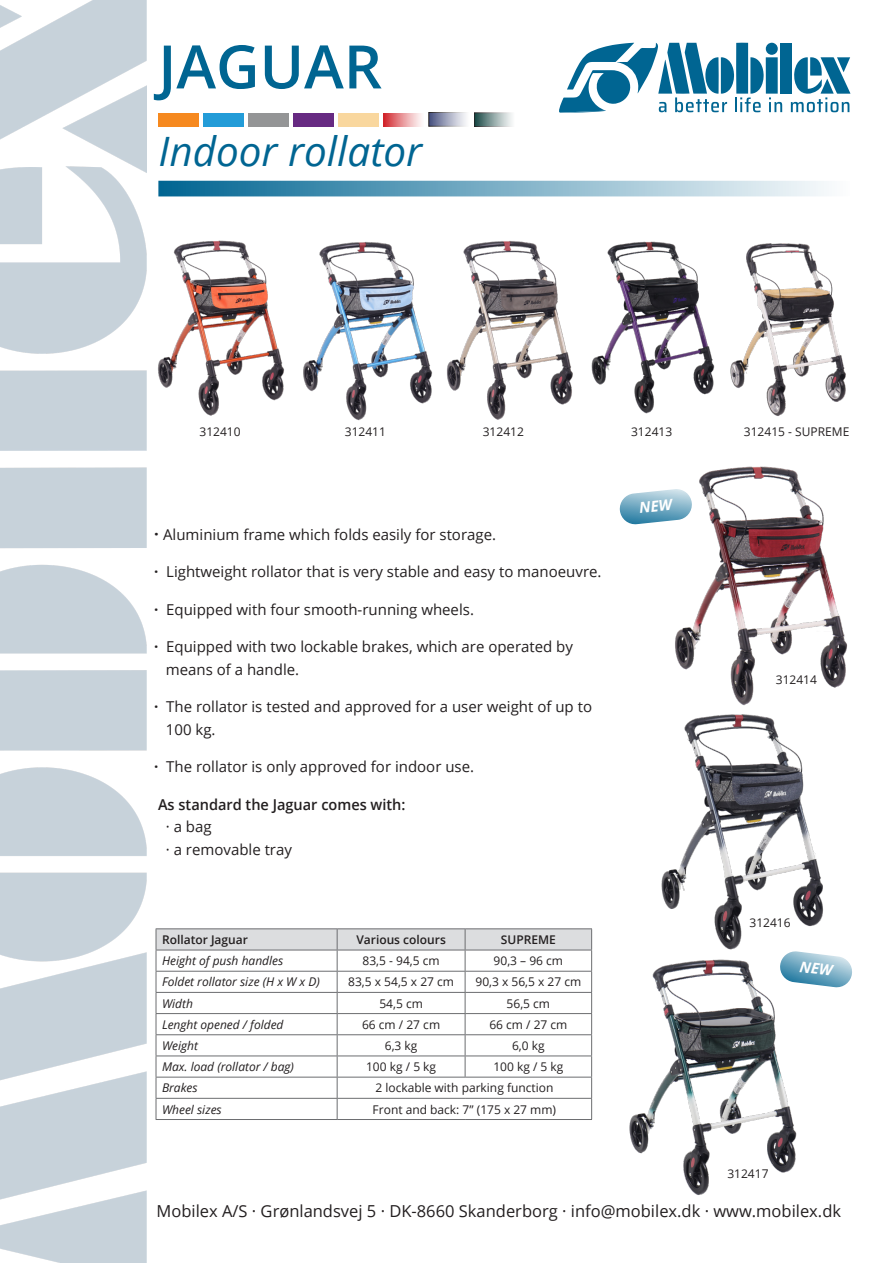
<style>
.page{position:relative;width:893px;height:1263px;background:#fff}
.page>*{position:absolute;margin:0;border:0;box-sizing:border-box;transform-origin:0 0}
.t1{font:600 60px "Open Sans";color:#006592}
.t2{font:italic 40.5px "Open Sans";color:#006592}
.t3{font:16.5px "Open Sans";color:#231f20}
.t4{font:15px/22.5px "Open Sans";color:#231f20}
.t5{font:600 15px "Open Sans";color:#231f20}
.t6{font:12px "Open Sans";color:#231f20}
.t7{font:italic 12px "Open Sans";color:#231f20}
.t8{font:600 12px "Open Sans";color:#231f20}
.s1{font-weight:700;font-size:16.5px}
.s2{font-weight:700}
</style>
<div class="page">
<img style="left:0;top:0;width:146px;height:1263px">
<div style="left:780px;top:43px;width:12px;height:51px;background:#006592"></div>
<svg style="left:559px;top:43px;width:223px;height:70px"></svg>
<svg style="left:791px;top:57px;width:59px;height:55px"></svg>
<svg style="left:158px;top:181px;width:669px;height:15px;background:#7aaec5"></svg>
<hr style="left:156px;top:928px;width:181px;height:1px;background:#6c6d70">
<hr style="left:337px;top:928px;width:128px;height:1px;background:#6c6d70">
<hr style="left:465px;top:928px;width:127px;height:1px;background:#6c6d70">
<svg style="left:156px;top:929px;width:436px;height:190px"></svg>
<hr style="left:156px;top:1119px;width:181px;height:1px;background:#6c6d70">
<hr style="left:337px;top:1119px;width:128px;height:1px;background:#6c6d70">
<hr style="left:465px;top:1119px;width:127px;height:1px;background:#6c6d70">
<div style="left:158px;top:113px;width:41px;height:13px;background:#f6891f"></div>
<div style="left:293px;top:113px;width:41px;height:13px;background:#672a82"></div>
<div style="left:203px;top:113px;width:41px;height:13px;background:#239cd8"></div>
<div style="left:339px;top:113px;width:40px;height:13px;background:#f9d79e"></div>
<svg style="left:384px;top:113px;width:37px;height:13px"></svg>
<div style="left:248px;top:113px;width:41px;height:13px;background:#949596"></div>
<img style="left:447px;top:241px;width:126px;height:179px">
<img style="left:303px;top:242px;width:129px;height:179px">
<img style="left:158px;top:240px;width:126px;height:176px">
<img style="left:591px;top:241px;width:124px;height:173px">
<img style="left:730px;top:243px;width:116px;height:173px">
<img style="left:675px;top:466px;width:173px;height:239px">
<img style="left:661px;top:714px;width:162px;height:236px">
<img style="left:629px;top:959px;width:168px;height:236px">
<svg style="left:476px;top:115px;width:36px;height:10px"></svg>
<div style="left:474px;top:113px;width:41px;height:14px;border:1px solid #231f20"></div>
<svg style="left:431px;top:114px;width:35px;height:10px"></svg>
<svg style="left:620px;top:489px;width:72px;height:35px"></svg>
<svg style="left:778px;top:951px;width:74px;height:38px"></svg>
<p class="t1" style="left:158px;top:25px;width:225px">JAGUAR</p>
<p class="t2" style="left:158px;top:124px;width:265px">Indoor rollator</p>
<p class="t6" style="left:200px;top:423px;width:43px">312410</p>
<p class="t6" style="left:345px;top:423px;width:43px">312411</p>
<p class="t6" style="left:483px;top:423px;width:43px">312412</p>
<p class="t6" style="left:631px;top:423px;width:43px">312413</p>
<p class="t6" style="left:744px;top:423px;width:107px">312415 - SUPREME</p>
<p class="t4" style="left:154px;top:522px;width:343px"><span class="s1">·</span> Aluminium frame which folds easily for storage.</p>
<p class="t4" style="left:154px;top:560px;width:449px"><span class="s2">·</span> Lightweight rollator that is very stable and easy to manoeuvre.</p>
<p class="t4" style="left:154px;top:597px;width:321px"><span class="s2">·</span> Equipped with four smooth-running wheels.</p>
<p class="t4" style="left:166px;top:635px;width:409px;text-indent:-12px"><span class="s2">·</span> Equipped with two lockable brakes, which are operated by means of a handle.</p>
<p class="t4" style="left:154px;top:695px;width:439px"><span class="s2">·</span> The rollator is tested and approved for a user weight of up to</p>
<p class="t4" style="left:166px;top:717px;width:51px">100 kg.</p>
<p class="t4" style="left:154px;top:755px;width:321px"><span class="s2">·</span> The rollator is only approved for indoor use.</p>
<p class="t5" style="left:158px;top:794px;width:249px">As standard the Jaguar comes with:</p>
<p class="t4" style="left:166px;top:815px;width:128px">· a bag<br>· a removable tray</p>
<p class="t8" style="left:162px;top:931px;width:87px">Rollator Jaguar</p>
<p class="t8" style="left:356px;top:931px;width:91px">Various colours</p>
<p class="t8" style="left:501px;top:931px;width:57px">SUPREME</p>
<p class="t7" style="left:162px;top:953px;width:123px">Height of push handles</p>
<p class="t6" style="left:363px;top:953px;width:79px">83,5 - 94,5 cm</p>
<p class="t6" style="left:494px;top:953px;width:71px">90,3 – 96 cm</p>
<p class="t7" style="left:162px;top:974px;width:159px">Foldet rollator size (H x W x D)</p>
<p class="t6" style="left:348px;top:974px;width:107px">83,5 x 54,5 x 27 cm</p>
<p class="t6" style="left:475px;top:974px;width:107px">90,3 x 56,5 x 27 cm</p>
<p class="t7" style="left:162px;top:995px;width:33px">Width</p>
<p class="t6" style="left:379px;top:995px;width:45px">54,5 cm</p>
<p class="t6" style="left:507px;top:995px;width:45px">56,5 cm</p>
<p class="t7" style="left:162px;top:1016px;width:123px">Lenght opened / folded</p>
<p class="t6" style="left:362px;top:1016px;width:80px">66 cm / 27 cm</p>
<p class="t6" style="left:489px;top:1016px;width:80px">66 cm / 27 cm</p>
<p class="t7" style="left:162px;top:1037px;width:38px">Weight</p>
<p class="t6" style="left:385px;top:1037px;width:34px">6,3 kg</p>
<p class="t6" style="left:512px;top:1037px;width:34px">6,0 kg</p>
<p class="t7" style="left:162px;top:1058px;width:134px">Max. load (rollator / bag)</p>
<p class="t6" style="left:366px;top:1058px;width:72px">100 kg / 5 kg</p>
<p class="t6" style="left:493px;top:1058px;width:72px">100 kg / 5 kg</p>
<p class="t7" style="left:162px;top:1080px;width:37px">Brakes</p>
<p class="t6" style="left:375px;top:1080px;width:180px">2 lockable with parking function</p>
<p class="t7" style="left:162px;top:1101px;width:61px">Wheel sizes</p>
<p class="t6" style="left:373px;top:1101px;width:185px">Front and back: 7” (175 x 27 mm)</p>
<p class="t6" style="left:776px;top:672px;width:43px">312414</p>
<p class="t6" style="left:749px;top:914px;width:43px">312416</p>
<p class="t6" style="left:727px;top:1166px;width:43px">312417</p>
<p class="t3" style="left:157px;top:1200px;width:686px">Mobilex A/S · Grønlandsvej 5 · DK-8660 Skanderborg · info@mobilex.dk · www.mobilex.dk</p>
</div>
